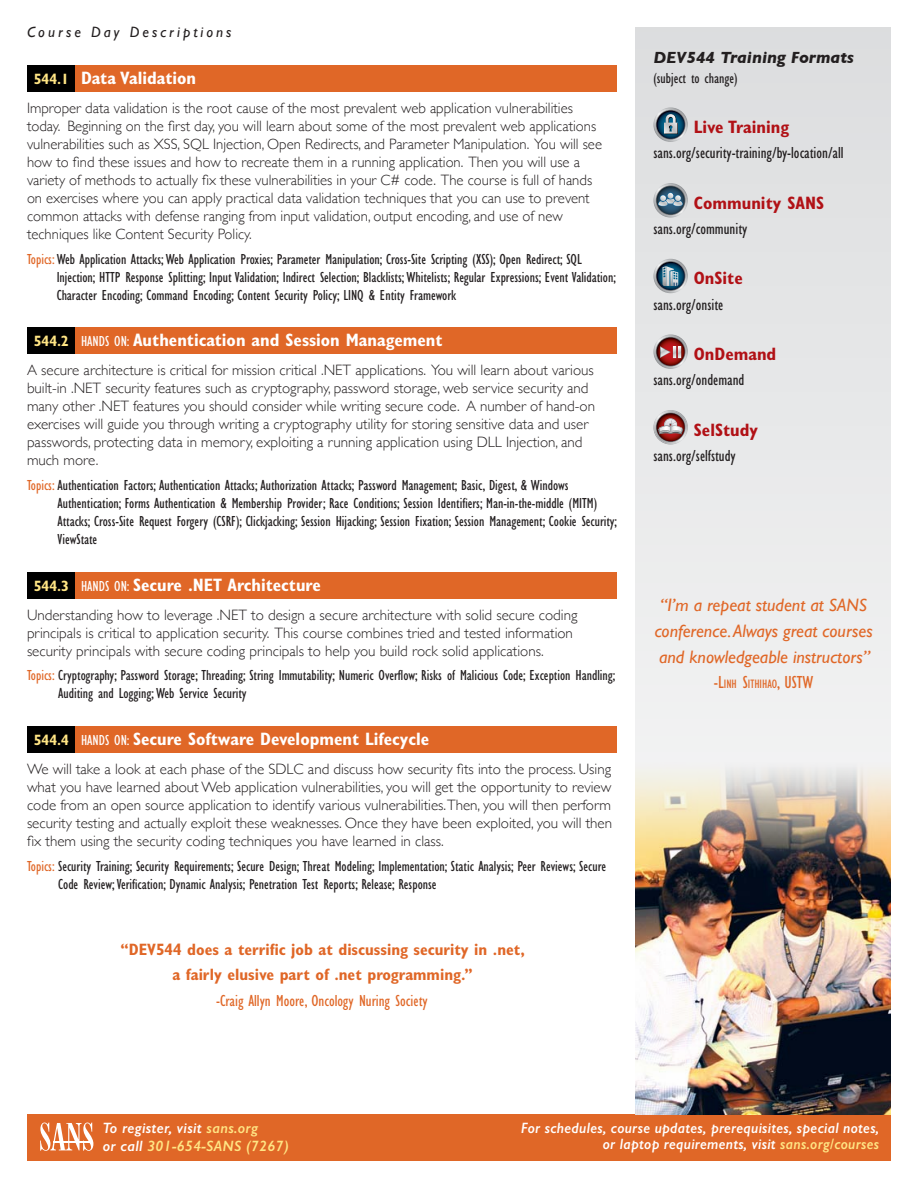
<style>
.page{position:relative;width:918px;height:1188px;background:#fff}
.page>*{position:absolute;margin:0;border:0;box-sizing:border-box;transform-origin:0 0}
.t1{font:700 condensed 18px "Gill Sans";color:#fff}
.t2{font:italic 18px/25.5px "Gill Sans";color:#e06727;text-align:center}
.t3{font:700 condensed 18px "Gill Sans";color:#b11116}
.t4{font:condensed 16.5px "Gill Sans";color:#231f20}
.t5{font:700 condensed 16.5px/25.5px "Gill Sans";color:#e06727;text-align:center}
.t6{font:condensed 16.5px "Gill Sans";color:#e06727}
.t7{font:italic 700 16.5px "Gill Sans";color:#231f20}
.t8{font:300 15px/18px "Gill Sans";color:#231f20}
.t9{font:condensed 15px/18px "Gill Sans";color:#231f20}
.t10{font:italic 600 15px/16.5px "Gill Sans";letter-spacing:.02em;color:#fff;text-align:right;scale:.96 1}
.t11{font:italic 600 15px/18px "Gill Sans";letter-spacing:.02em;color:#ffe584}
.t12{font:700 condensed 15px "Gill Sans";color:#ffe584}
.t13{font:italic 15px "Gill Sans";letter-spacing:.2em;color:#231f20}
.t14{font:condensed 12.6px "Gill Sans";color:#e06727}
.s1{font-size:15px;color:#ffe584}
.s2{color:#e06727}
.s3{font-weight:400;color:#fff}
.s4{font-weight:400;font-size:15px}
.s5{font-size:18px}
.s6{color:#fff}
.s7{color:#ffe584}
</style>
<div class="page">
<div style="left:27px;top:327px;width:48px;height:27px;background:#000"></div>
<div style="left:75px;top:327px;width:542px;height:27px;background:#e06727"></div>
<div style="left:27px;top:572px;width:48px;height:27px;background:#000"></div>
<div style="left:75px;top:572px;width:542px;height:27px;background:#e06727"></div>
<div style="left:27px;top:726px;width:48px;height:27px;background:#000"></div>
<div style="left:75px;top:726px;width:542px;height:27px;background:#e06727"></div>
<div style="left:27px;top:65px;width:48px;height:27px;background:#000"></div>
<div style="left:75px;top:65px;width:542px;height:27px;background:#e06727"></div>
<div style="left:635px;top:27px;width:256px;height:1081px;background:#e7e8e9"></div>
<svg style="left:653px;top:107px;width:35px;height:35px"></svg>
<svg style="left:654px;top:108px;width:33px;height:33px"></svg>
<svg style="left:656px;top:110px;width:29px;height:29px"></svg>
<svg style="left:657px;top:111px;width:28px;height:28px"></svg>
<svg style="left:664px;top:114px;width:14px;height:20px"></svg>
<svg style="left:653px;top:183px;width:35px;height:35px"></svg>
<svg style="left:654px;top:184px;width:33px;height:33px"></svg>
<svg style="left:656px;top:186px;width:29px;height:29px"></svg>
<svg style="left:657px;top:186px;width:28px;height:28px"></svg>
<svg style="left:658px;top:193px;width:25px;height:13px"></svg>
<svg style="left:653px;top:259px;width:35px;height:34px"></svg>
<svg style="left:654px;top:259px;width:33px;height:34px"></svg>
<svg style="left:656px;top:261px;width:29px;height:30px"></svg>
<svg style="left:657px;top:262px;width:28px;height:28px"></svg>
<svg style="left:663px;top:266px;width:15px;height:20px"></svg>
<svg style="left:653px;top:334px;width:35px;height:35px"></svg>
<svg style="left:654px;top:335px;width:33px;height:33px"></svg>
<svg style="left:656px;top:337px;width:29px;height:29px"></svg>
<svg style="left:657px;top:338px;width:28px;height:28px"></svg>
<svg style="left:660px;top:346px;width:21px;height:12px"></svg>
<svg style="left:653px;top:410px;width:35px;height:35px"></svg>
<div style="left:27px;top:1115px;width:864px;height:46px;background:#e06727"></div>
<svg style="left:40px;top:1123px;width:53px;height:28px"></svg>
<hr style="left:54px;top:1142px;width:38px;height:1px;background:#fff">
<img style="left:635px;top:761px;width:256px;height:354px">
<p class="t13" style="left:27px;top:24px;width:206px">Course Day Descriptions</p>
<p class="t1" style="left:34px;top:67px;width:164px"><span class="s1">544.1</span> Data Validation</p>
<p class="t8" style="left:27px;top:98px;width:577px">Improper data validation is the root cause of the most prevalent web application vulnerabilities today. Beginning on the first day, you will learn about some of the most prevalent web applications vulnerabilities such as XSS, SQL Injection, Open Redirects, and Parameter Manipulation. You will see how to find these issues and how to recreate them in a running application. Then you will use a variety of methods to actually fix these vulnerabilities in your C# code. The course is full of hands on exercises where you can apply practical data validation techniques that you can use to prevent common attacks with defense ranging from input validation, output encoding, and use of new techniques like Content Security Policy.</p>
<p class="t9" style="left:57px;top:250px;width:561px;text-indent:-30px"><span class="s2">Topics:</span>Web Application Attacks; Web Application Proxies; Parameter Manipulation; Cross-Site Scripting (XSS); Open Redirect; SQL<br>Injection; HTTP Response Splitting; Input Validation; Indirect Selection; Blacklists; Whitelists; Regular Expressions; Event Validation;<br>Character Encoding; Command Encoding; Content Security Policy; LINQ &amp; Entity Framework</p>
<p class="t12" style="left:34px;top:332px;width:60px">544.2 <span class="s3">Hands</span></p>
<p class="t1" style="left:114px;top:329px;width:330px"><span class="s4">On:</span> Authentication and Session Management</p>
<p class="t8" style="left:27px;top:361px;width:570px">A secure architecture is critical for mission critical .NET applications. You will learn about various built-in .NET security features such as cryptography, password storage, web service security and many other .NET features you should consider while writing secure code. A number of hand-on exercises will guide you through writing a cryptography utility for storing sensitive data and user passwords, protecting data in memory, exploiting a running application using DLL Injection, and much more.</p>
<p class="t9" style="left:58px;top:477px;width:561px;text-indent:-31px"><span class="s2">Topics:</span> Authentication Factors; Authentication Attacks; Authorization Attacks; Password Management; Basic, Digest, &amp; Windows Authentication; Forms Authentication &amp; Membership Provider; Race Conditions; Session Identifiers; Man-in-the-middle (MITM)<br>Attacks; Cross-Site Request Forgery (CSRF); Clickjacking; Session Hijacking; Session Fixation; Session Management; Cookie Security; ViewState</p>
<p class="t12" style="left:34px;top:576px;width:60px">544.3 <span class="s3">Hands</span></p>
<p class="t1" style="left:114px;top:574px;width:208px"><span class="s4">On:</span> Secure .NET Architecture</p>
<p class="t8" style="left:27px;top:605px;width:552px">Understanding how to leverage .NET to design a secure architecture with solid secure coding principals is critical to application security. This course combines tried and tested information security principals with secure coding principals to help you build rock solid applications.</p>
<p class="t9" style="left:58px;top:667px;width:559px;text-indent:-31px"><span class="s2">Topics:</span> Cryptography; Password Storage; Threading; String Immutability; Numeric Overflow; Risks of Malicious Code; Exception Handling;<br>Auditing and Logging; Web Service Security</p>
<p class="t12" style="left:34px;top:731px;width:60px">544.4 <span class="s3">Hands</span></p>
<p class="t1" style="left:114px;top:728px;width:317px"><span class="s4">On:</span> Secure Software Development Lifecycle</p>
<p class="t8" style="left:27px;top:759px;width:587px;text-align:justify">We will take a look at each phase of the SDLC and discuss how security fits into the process. Using what you have learned about Web application vulnerabilities, you will get the opportunity to review code from an open source application to identify various vulnerabilities.Then, you will then perform security testing and actually exploit these weaknesses. Once they have been exploited, you will then fix them using the security coding techniques you have learned in class.</p>
<p class="t9" style="left:58px;top:857px;width:549px;text-indent:-31px"><span class="s2">Topics:</span> Security Training; Security Requirements; Secure Design; Threat Modeling; Implementation; Static Analysis; Peer Reviews; Secure<br>Code Review; Verification; Dynamic Analysis; Penetration Test Reports; Release; Response</p>
<p class="t5" style="left:120px;top:936px;width:406px">“DEV544 does a terrific job at discussing security in .net, a fairly elusive part of .net programming.”</p>
<p class="t6" style="left:216px;top:991px;width:213px">-Craig Allyn Moore, Oncology Nuring Society</p>
<p class="t7" style="left:653px;top:48px;width:202px">DEV544 Training Formats</p>
<p class="t9" style="left:653px;top:69px;width:86px">(subject to change)</p>
<p class="t3" style="left:694px;top:116px;width:97px">Live Training</p>
<p class="t4" style="left:653px;top:144px;width:192px">sans.org/security-training/by-location/all</p>
<p class="t3" style="left:694px;top:192px;width:132px">Community SANS</p>
<p class="t4" style="left:653px;top:220px;width:95px">sans.org/community</p>
<p class="t3" style="left:694px;top:267px;width:50px">OnSite</p>
<p class="t4" style="left:653px;top:295px;width:72px">sans.org/onsite</p>
<p class="t3" style="left:694px;top:343px;width:84px">OnDemand</p>
<p class="t4" style="left:653px;top:371px;width:92px">sans.org/ondemand</p>
<p class="t3" style="left:694px;top:419px;width:66px">SelStudy</p>
<p class="t4" style="left:653px;top:447px;width:84px">sans.org/selfstudy</p>
<p class="t2" style="left:655px;top:593px;width:220px">“I’m a repeat student at SANS conference. Always great courses and knowledgeable instructors”</p>
<p class="t14" style="left:714px;top:677px;width:101px"><span class="s5">-L</span>INH <span class="s5">S</span>ITHIHAO<span class="s5">, USTW</span></p>
<p class="t11" style="left:103px;top:1118px;width:187px"><span class="s6">To register, visit</span> sans.org<br><span class="s6">or call</span> 301-654-SANS (7267)</p>
<p class="t10" style="left:521px;top:1119px;width:375px">For schedules, course updates, prerequisites, special notes, or laptop requirements, visit <span class="s7">sans.org/courses</span></p>
</div>
